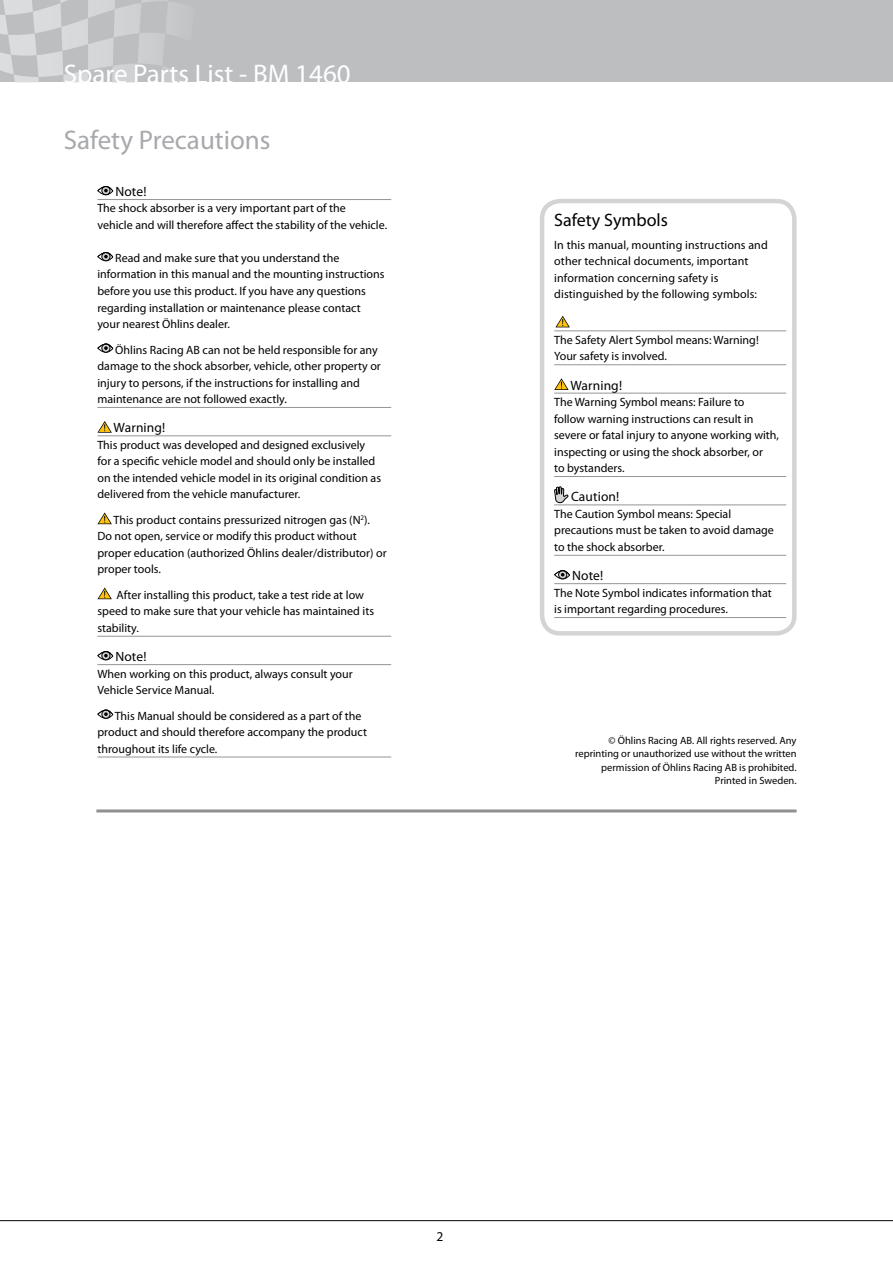
<style>
.page{position:relative;width:893px;height:1263px;background:#fff}
.page>*{position:absolute;margin:0;border:0;box-sizing:border-box;transform-origin:0 0}
.t1{font:27px "Myriad Pro";color:#fff}
.t2{font:27px "Myriad Pro";color:#a7a9ac}
.t3{font:18px "Myriad Pro";color:#000}
.t4{font:13.5px "Myriad Pro";letter-spacing:.01em;color:#000}
.t5{font:12px/16.5px "Myriad Pro";color:#000}
.t6{font:10.5px/13.5px "Myriad Pro";color:#000;text-align:right}
</style>
<div class="page">
<hr style="left:0;top:1220px;width:893px;height:1px;background:#000">
<div style="left:0;top:0;width:893px;height:82px;background:#bcbec0"></div>
<svg style="left:0;top:0;width:172px;height:82px"></svg>
<hr style="left:96px;top:809px;width:701px;height:3px;background:#8e9092">
<div style="left:540px;top:199px;width:257px;height:437px;border:4px solid #a7a9ac;border-radius:18px"></div>
<hr style="left:554px;top:331px;width:232px;height:1px;background:#939598">
<hr style="left:554px;top:364px;width:232px;height:1px;background:#939598">
<hr style="left:554px;top:393px;width:232px;height:1px;background:#939598">
<hr style="left:554px;top:476px;width:232px;height:1px;background:#939598">
<hr style="left:554px;top:505px;width:232px;height:1px;background:#939598">
<hr style="left:554px;top:555px;width:232px;height:1px;background:#939598">
<hr style="left:554px;top:583px;width:232px;height:1px;background:#939598">
<hr style="left:554px;top:617px;width:232px;height:1px;background:#939598">
<svg style="left:554px;top:378px;width:15px;height:12px"></svg>
<svg style="left:554px;top:486px;width:14px;height:17px"></svg>
<div style="left:554px;top:570px;width:16px;height:9px;border:1px solid #000;border-radius:50%"></div>
<div style="left:558px;top:570px;width:9px;height:9px;border:1px solid #000;border-radius:50%"></div>
<svg style="left:554px;top:570px;width:16px;height:6px"></svg>
<svg style="left:555px;top:316px;width:15px;height:11px"></svg>
<hr style="left:97px;top:199px;width:294px;height:1px;background:#939598">
<hr style="left:97px;top:407px;width:294px;height:1px;background:#939598">
<hr style="left:97px;top:436px;width:294px;height:1px;background:#939598">
<hr style="left:97px;top:636px;width:294px;height:1px;background:#939598">
<hr style="left:97px;top:664px;width:294px;height:1px;background:#939598">
<hr style="left:97px;top:757px;width:294px;height:1px;background:#939598">
<div style="left:97px;top:186px;width:16px;height:9px;border:1px solid #000;border-radius:50%"></div>
<div style="left:101px;top:186px;width:9px;height:9px;border:1px solid #000;border-radius:50%"></div>
<svg style="left:97px;top:186px;width:16px;height:6px"></svg>
<div style="left:97px;top:252px;width:16px;height:9px;border:1px solid #000;border-radius:50%"></div>
<div style="left:101px;top:252px;width:9px;height:9px;border:1px solid #000;border-radius:50%"></div>
<svg style="left:97px;top:252px;width:16px;height:6px"></svg>
<div style="left:97px;top:344px;width:16px;height:9px;border:1px solid #000;border-radius:50%"></div>
<div style="left:101px;top:344px;width:9px;height:9px;border:1px solid #000;border-radius:50%"></div>
<svg style="left:97px;top:344px;width:16px;height:6px"></svg>
<svg style="left:97px;top:421px;width:15px;height:12px"></svg>
<svg style="left:97px;top:512px;width:15px;height:12px"></svg>
<svg style="left:97px;top:587px;width:15px;height:12px"></svg>
<div style="left:97px;top:651px;width:16px;height:9px;border:1px solid #000;border-radius:50%"></div>
<div style="left:101px;top:651px;width:9px;height:9px;border:1px solid #000;border-radius:50%"></div>
<svg style="left:97px;top:651px;width:16px;height:6px"></svg>
<div style="left:97px;top:710px;width:16px;height:9px;border:1px solid #000;border-radius:50%"></div>
<div style="left:101px;top:710px;width:9px;height:9px;border:1px solid #000;border-radius:50%"></div>
<svg style="left:97px;top:710px;width:16px;height:6px"></svg>
<h1 class="t1" style="left:64px;top:57px;width:288px">Spare Parts List - BM 1460</h1>
<h1 class="t2" style="left:64px;top:123px;width:208px">Safety Precautions</h1>
<p class="t4" style="left:115px;top:183px;width:33px">Note!</p>
<p class="t5" style="left:97px;top:200px;width:291px">The shock absorber is a very important part of the<br>vehicle and will therefore affect the stability of the vehicle.</p>
<p class="t5" style="left:97px;top:249px;width:289px;text-indent:18px">Read and make sure that you understand the information in this manual and the mounting instructions before you use this product. If you have any questions regarding installation or maintenance please contact your nearest Öhlins dealer.</p>
<p class="t5" style="left:97px;top:341px;width:285px;text-indent:18px">Öhlins Racing AB can not be held responsible for any damage to the shock absorber, vehicle, other property or injury to persons, if the instructions for installing and maintenance are not followed exactly.</p>
<p class="t4" style="left:114px;top:419px;width:53px">Warning!</p>
<p class="t5" style="left:97px;top:436px;width:285px">This product was developed and designed exclusively for a specific vehicle model and should only be installed on the intended vehicle model in its original condition as delivered from the vehicle manufacturer.</p>
<p class="t5" style="left:97px;top:511px;width:291px;text-indent:16px">This product contains pressurized nitrogen gas (N<sup>2</sup>).<br>Do not open, service or modify this product without proper education (authorized Öhlins dealer/distributor) or proper tools.</p>
<p class="t5" style="left:97px;top:586px;width:278px;text-indent:19px">After installing this product, take a test ride at low speed to make sure that your vehicle has maintained its stability.</p>
<p class="t4" style="left:115px;top:648px;width:33px">Note!</p>
<p class="t5" style="left:97px;top:665px;width:257px">When working on this product, always consult your<br>Vehicle Service Manual.</p>
<p class="t5" style="left:97px;top:707px;width:271px;text-indent:17px">This Manual should be considered as a part of the product and should therefore accompany the product throughout its life cycle.</p>
<h2 class="t3" style="left:554px;top:209px;width:115px">Safety Symbols</h2>
<p class="t5" style="left:554px;top:236px;width:215px">In this manual, mounting instructions and other technical documents, important information concerning safety is distinguished by the following symbols:</p>
<p class="t5" style="left:554px;top:331px;width:206px">The Safety Alert Symbol means: Warning!<br>Your safety is involved.</p>
<p class="t4" style="left:570px;top:377px;width:53px">Warning!</p>
<p class="t5" style="left:554px;top:394px;width:226px">The Warning Symbol means: Failure to<br>follow warning instructions can result in severe or fatal injury to anyone working with, inspecting or using the shock absorber, or<br>to bystanders.</p>
<p class="t4" style="left:571px;top:488px;width:50px">Caution!</p>
<p class="t5" style="left:554px;top:505px;width:221px">The Caution Symbol means: Special precautions must be taken to avoid damage to the shock absorber.</p>
<p class="t4" style="left:572px;top:567px;width:33px">Note!</p>
<p class="t5" style="left:554px;top:584px;width:219px">The Note Symbol indicates information that is important regarding procedures.</p>
<p class="t6" style="left:575px;top:733px;width:223px">© Öhlins Racing AB. All rights reserved. Any reprinting or unauthorized use without the written permission of Öhlins Racing AB is prohibited.<br>Printed in Sweden.</p>
<p class="t4" style="left:437px;top:1228px;width:8px">2</p>
</div>
